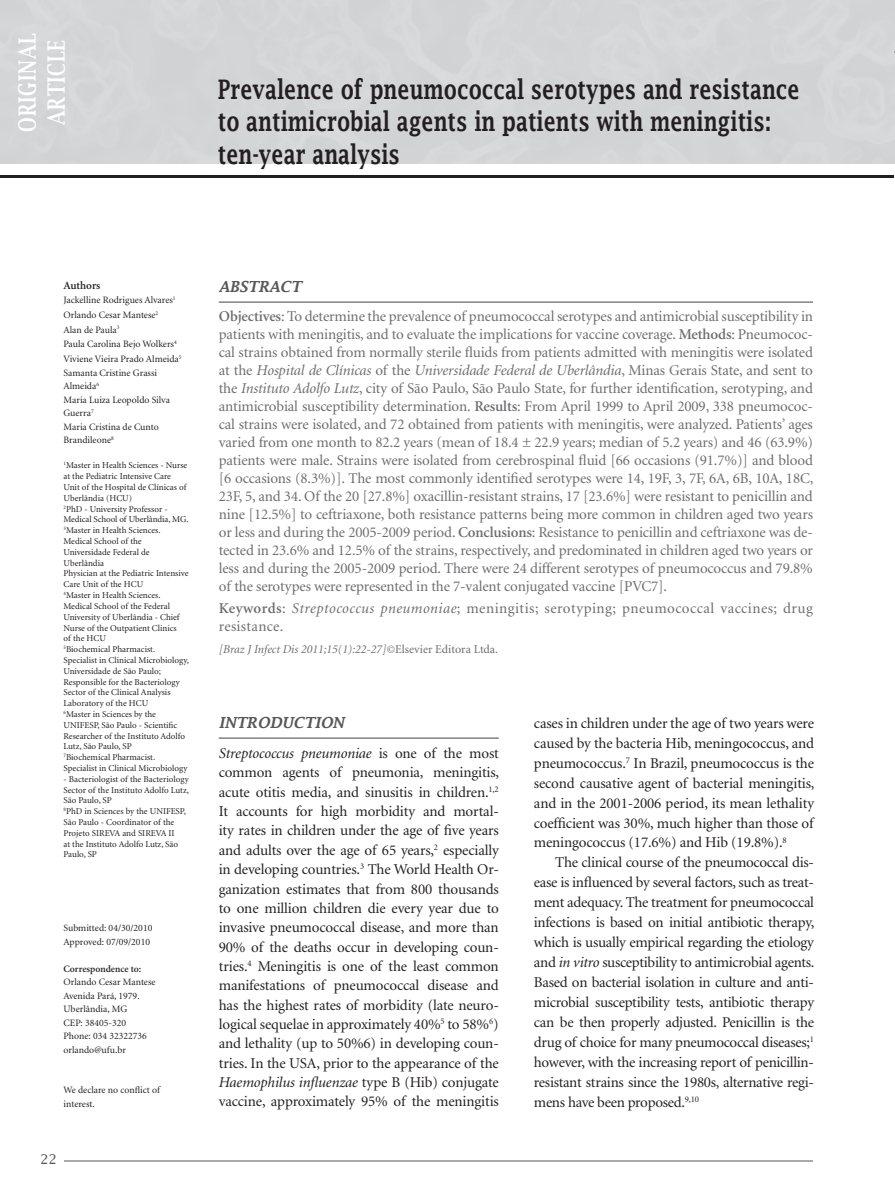
<style>
.page{position:relative;width:895px;height:1192px;background:#fff}
.page>*{position:absolute;margin:0;border:0;box-sizing:border-box;transform-origin:0 0}
.t1{font:600 27px/32.4px "Lucida Fax";color:#231f20;scale:.75 1}
.t2{font:600 24px/28.8px "Lucida Bright";letter-spacing:.04em;color:#fff;scale:.75 1}
.t3{font:15px/19.4px "Minion";letter-spacing:-.01em;color:#231f20;text-align:justify}
.t4{font:15px/18px "Minion";letter-spacing:.02em;color:#6c6d70;text-align:justify}
.t5{font:italic 600 15px "Lucida Fax";color:#57585a}
.t6{font:13.5px "Lucida Fax";color:#57585a}
.t7{font:italic 12px "Minion";color:#6c6d70}
.t8{font:600 11.25px "Minion";color:#231f20}
.t9{font:9.75px/14.5px "Minion";color:#231f20}
.t10{font:600 9.75px "Minion";letter-spacing:-.005em;color:#231f20}
.t11{font:9px/10.8px "Minion";color:#231f20}
.s1{font-weight:600}
.s2{font-style:italic}
.s3{font-style:normal}
</style>
<div class="page">
<hr style="left:0;top:176px;width:894px;height:2px;background:#231f20">
<hr style="left:65px;top:1160px;width:748px;height:1px;background:#a8a9ad">
<hr style="left:219px;top:301px;width:593px;height:2px;background:#57585a">
<hr style="left:219px;top:737px;width:279px;height:1px;background:#57585a">
<h2 class="t2" style="left:13px;top:132px;width:132px;rotate:-90deg">ORIGINAL<br>ARTICLE</h2>
<h1 class="t1" style="left:218px;top:73px;width:777px">Prevalence of pneumococcal serotypes and resistance to antimicrobial agents in patients with meningitis: ten-year analysis</h1>
<p class="t8" style="left:63px;top:279px;width:38px">Authors</p>
<p class="t9" style="left:63px;top:293px;width:119px">Jackelline Rodrigues Alvares<sup>1<br></sup>Orlando Cesar Mantese<sup>2<br></sup>Alan de Paula<sup>3<br></sup>Paula Carolina Bejo Wolkers<sup>4<br></sup>Viviene Vieira Prado Almeida<sup>5<br></sup>Samanta Cristine Grassi</p>
<p class="t9" style="left:63px;top:379px;width:108px">Almeida<sup>6<br></sup>Maria Luiza Leopoldo Silva</p>
<p class="t9" style="left:63px;top:406px;width:97px">Guerra<sup>7<br></sup>Maria Cristina de Cunto</p>
<p class="t9" style="left:63px;top:433px;width:52px">Brandileone<sup>8</sup></p>
<p class="t11" style="left:63px;top:460px;width:127px"><sup>1</sup>Master in Health Sciences - Nurse at the Pediatric Intensive Care<br>Unit of the Hospital de Clínicas of<br>Uberlândia (HCU)<br><sup>2</sup>PhD - University Professor -<br>Medical School of Uberlândia, MG.<br><sup>3</sup>Master in Health Sciences.<br>Medical School of the<br>Universidade Federal de<br>Uberlândia<br>Physician at the Pediatric Intensive<br>Care Unit of the HCU<br><sup>4</sup>Master in Health Sciences.<br>Medical School of the Federal<br>University of Uberlândia - Chief<br>Nurse of the Outpatient Clinics<br>of the HCU<br><sup>5</sup>Biochemical Pharmacist.<br>Specialist in Clinical Microbiology,<br>Universidade de São Paulo;<br>Responsible for the Bacteriology<br>Sector of the Clinical Analysis<br>Laboratory of the HCU<br><sup>6</sup>Master in Sciences by the<br>UNIFESP, São Paulo - Scientific<br>Researcher of the Instituto Adolfo<br>Lutz, São Paulo, SP<br><sup>7</sup>Biochemical Pharmacist.<br>Specialist in Clinical Microbiology</p>
<p class="t11" style="left:63px;top:774px;width:127px">- Bacteriologist of the Bacteriology<br>Sector of the Instituto Adolfo Lutz,<br>São Paulo, SP<br><sup>8</sup>PhD in Sciences by the UNIFESP,<br>São Paulo - Coordinator of the<br>Projeto SIREVA and SIREVA II<br>at the Instituto Adolfo Lutz, São<br>Paulo, SP</p>
<p class="t9" style="left:63px;top:921px;width:90px;line-height:13.5px">Submitted: 04/30/2010<br>Approved: 07/09/2010</p>
<p class="t10" style="left:63px;top:963px;width:79px">Correspondence to:</p>
<p class="t9" style="left:63px;top:975px;width:94px;line-height:13.5px">Orlando Cesar Mantese<br>Avenida Pará, 1979.<br>Uberlândia, MG<br>CEP: 38405-320<br>Phone: 034 32322736 orlando@ufu.br</p>
<p class="t9" style="left:63px;top:1083px;width:98px;line-height:13.5px">We declare no conflict of interest.</p>
<p class="t6" style="left:40px;top:1151px;width:19px">22</p>
<p class="t5" style="left:219px;top:278px;width:84px">ABSTRACT</p>
<p class="t4" style="left:219px;top:307px;width:596px"><span class="s1">Objectives</span>: To determine the prevalence of pneumococcal serotypes and antimicrobial susceptibility in patients with meningitis, and to evaluate the implications for vaccine coverage. <span class="s1">Methods</span>: Pneumococ&shy;cal strains obtained from normally sterile fluids from patients admitted with meningitis were isolated at the <span class="s2">Hospital de Clínicas</span> of the <span class="s2">Universidade Federal de Uberlândia</span>, Minas Gerais State, and sent to the <span class="s2">Instituto Adolfo Lutz</span>, city of São Paulo, São Paulo State, for further identification, serotyping, and antimicrobial susceptibility determination. <span class="s1">Results</span>: From April 1999 to April 2009, 338 pneumococ&shy;cal strains were isolated, and 72 obtained from patients with meningitis, were analyzed. Patients’ ages varied from one month to 82.2 years (mean of 18.4 ± 22.9 years; median of 5.2 years) and 46 (63.9%) patients were male. Strains were isolated from cerebrospinal fluid [66 occasions (91.7%)] and blood [6 occasions (8.3%)]. The most commonly identified serotypes were 14, 19F, 3, 7F, 6A, 6B, 10A, 18C, 23F, 5, and 34. Of the 20 [27.8%] oxacillin-resistant strains, 17 [23.6%] were resistant to penicillin and nine [12.5%] to ceftriaxone, both resistance patterns being more common in children aged two years or less and during the 2005-2009 period. <span class="s1">Conclusions</span>: Resistance to penicillin and ceftriaxone was de&shy;tected in 23.6% and 12.5% of the strains, respectively, and predominated in children aged two years or less and during the 2005-2009 period. There were 24 different serotypes of pneumococcus and 79.8% of the serotypes were represented in the 7-valent conjugated vaccine [PVC7].</p>
<p class="t4" style="left:219px;top:600px;width:595px"><span class="s1">Keywords</span>: <span class="s2">Streptococcus pneumoniae</span>; meningitis; serotyping; pneumococcal vaccines; drug resistance.</p>
<p class="t7" style="left:219px;top:643px;width:281px">[Braz J Infect Dis 2011;15(1):22-27]<span class="s3">©Elsevier Editora Ltda.</span></p>
<p class="t5" style="left:219px;top:714px;width:127px">INTRODUCTION</p>
<p class="t3" style="left:219px;top:744px;width:282px"><span class="s2">Streptococcus pneumoniae</span> is one of the most common agents of pneumonia, meningitis, acute otitis media, and sinusitis in children.<sup>1,2<br></sup>It accounts for high morbidity and mortal&shy;ity rates in children under the age of five years and adults over the age of 65 years,<sup>2</sup> especially in developing countries.<sup>3</sup> The World Health Or&shy;ganization estimates that from 800 thousands to one million children die every year due to invasive pneumococcal disease, and more than 90% of the deaths occur in developing coun&shy;tries.<sup>4</sup> Meningitis is one of the least common manifestations of pneumococcal disease and has the highest rates of morbidity (late neuro&shy;logical sequelae in approximately 40%<sup>5</sup> to 58%<sup>6</sup>) and lethality (up to 50%6) in developing coun&shy;tries. In the USA, prior to the appearance of the <span class="s2">Haemophilus influenzae</span> type B (Hib) conjugate vaccine, approximately 95% of the meningitis</p>
<p class="t3" style="left:534px;top:713px;width:282px;line-height:20px">cases in children under the age of two years were caused by the bacteria Hib, meningococcus, and pneumococcus.<sup>7</sup> In Brazil, pneumococcus is the second causative agent of bacterial meningitis, and in the 2001-2006 period, its mean lethality coefficient was 30%, much higher than those of meningococcus (17.6%) and Hib (19.8%).<sup>8</sup></p>
<p class="t3" style="left:534px;top:853px;width:282px;line-height:20px;text-indent:21px">The clinical course of the pneumococcal dis&shy;ease is influenced by several factors, such as treat&shy;ment adequacy. The treatment for pneumococcal infections is based on initial antibiotic therapy, which is usually empirical regarding the etiology and <span class="s2">in vitro</span> susceptibility to antimicrobial agents.<br>Based on bacterial isolation in culture and anti&shy;microbial susceptibility tests, antibiotic therapy can be then properly adjusted. Penicillin is the drug of choice for many pneumococcal diseases;<sup>1 </sup>however, with the increasing report of penicillin&shy;resistant strains since the 1980s, alternative regi&shy;mens have been proposed.<sup>9,10</sup></p>
</div>
